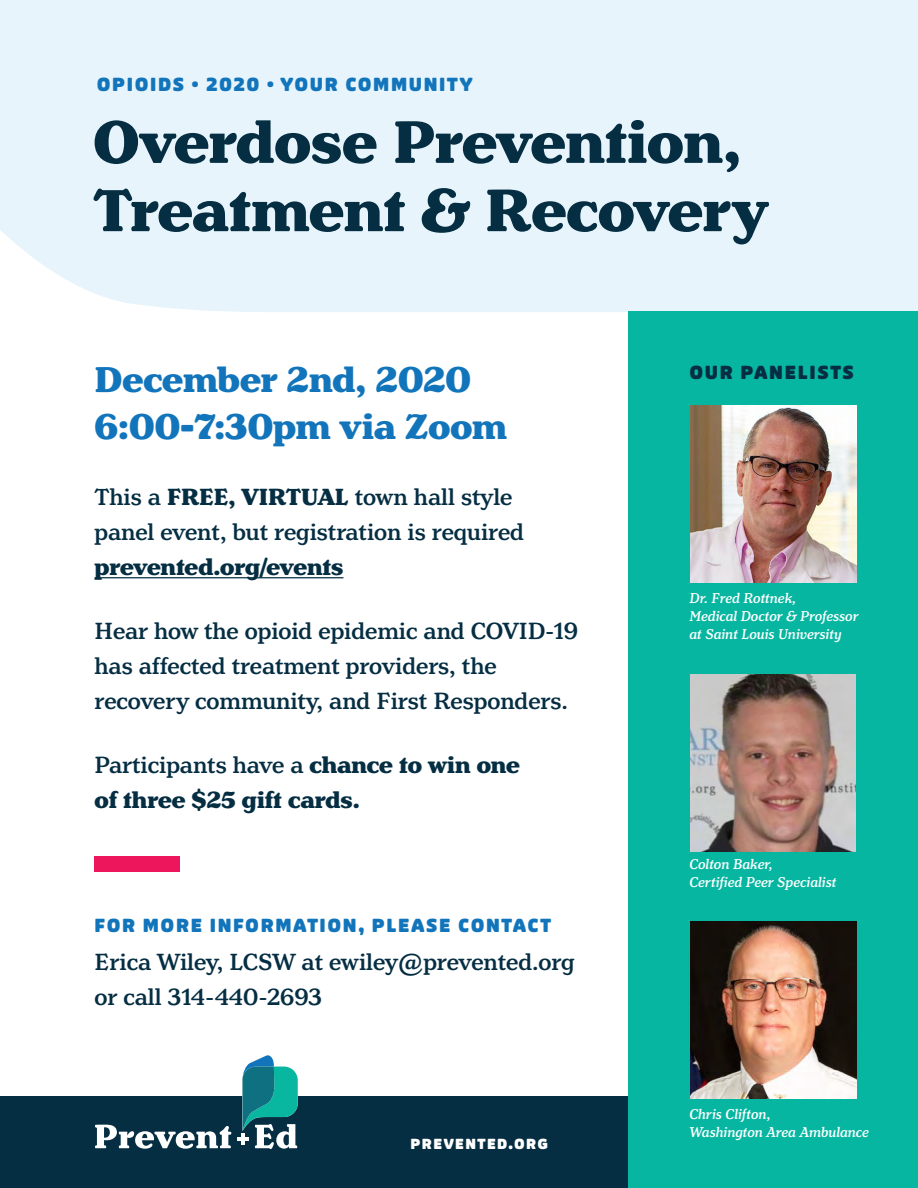
<style>
.page{position:relative;width:918px;height:1188px;background:#e7f4fb}
.page>*{position:absolute;margin:0;border:0;box-sizing:border-box;transform-origin:0 0}
.t1{font:800 63px/68.2px "Henriette";letter-spacing:-.005em;color:#052e43}
.t2{font:800 37.8px/46.5px "Henriette";color:#1275bb}
.t3{font:500 24.75px/35px "Henriette";color:#052e43}
.t4{font:800 24.75px/35px "Henriette";letter-spacing:-.005em;color:#052e43}
.t5{font:18px "Pinup";letter-spacing:.09em;color:#1275bb}
.t6{font:18px "Pinup";letter-spacing:.09em;color:#052e43}
.t7{font:italic 500 15px/18px "Henriette";color:#fff}
.t8{font:13.95px "Pinup";letter-spacing:.1em;color:#fff}
.s1{font-family:"Pinup";font-weight:400;font-size:31.95px}
.s2{font-weight:800}
.s3{font-weight:500}
</style>
<div class="page">
<svg style="left:0;top:230px;width:628px;height:479px;fill:#fff"></svg>
<div style="left:0;top:709px;width:801px;height:479px;background:#fff"></div>
<div style="left:1px;top:1096px;width:642px;height:92px;background:#052e43"></div>
<hr style="left:95px;top:577px;width:249px;height:1px;background:#052e43">
<div style="left:628px;top:311px;width:290px;height:877px;background:#06b6a0"></div>
<img style="left:691px;top:674px;width:164px;height:177px">
<img style="left:691px;top:921px;width:165px;height:178px">
<img style="left:691px;top:405px;width:165px;height:177px">
<div style="left:95px;top:857px;width:85px;height:15px;background:#ed155b"></div>
<svg style="left:95px;top:1125px;width:136px;height:24px"></svg>
<hr style="left:241px;top:1133px;width:4px;height:11px;background:#fff">
<hr style="left:237px;top:1137px;width:12px;height:4px;background:#fff">
<svg style="left:242px;top:1055px;width:56px;height:94px"></svg>
<p class="t5" style="left:97px;top:74px;width:377px">OPIOIDS • 2020 • YOUR COMMUNITY</p>
<h1 class="t1" style="left:93px;top:109px;width:676px">Overdose Prevention,<br>Treatment &amp; Recovery</h1>
<h2 class="t2" style="left:95px;top:357px;width:414px">December 2nd, 2020<br>6:00<span class="s1">-</span>7:30pm via Zoom</h2>
<p class="t3" style="left:95px;top:480px;width:431px">This a <span class="s2">FREE, VIRTUAL</span> town hall style panel event, but registration is required</p>
<p class="t4" style="left:95px;top:550px;width:250px">prevented.org/events</p>
<p class="t3" style="left:95px;top:614px;width:485px">Hear how the opioid epidemic and COVID-19 has affected treatment providers, the recovery community, and First Responders.</p>
<p class="t4" style="left:95px;top:748px;width:427px"><span class="s3">Participants have a</span> chance to win one of three $25 gift cards.</p>
<p class="t5" style="left:95px;top:915px;width:458px">FOR MORE INFORMATION, PLEASE CONTACT</p>
<p class="t3" style="left:95px;top:945px;width:482px">Erica Wiley, LCSW at ewiley@prevented.org or call 314-440-2693</p>
<p class="t8" style="left:411px;top:1135px;width:139px">PREVENTED.ORG</p>
<p class="t6" style="left:690px;top:362px;width:166px">OUR PANELISTS</p>
<p class="t7" style="left:689px;top:590px;width:171px">Dr. Fred Rottnek,<br>Medical Doctor &amp; Professor at Saint Louis University</p>
<p class="t7" style="left:689px;top:856px;width:148px">Colton Baker,<br>Certified Peer Specialist</p>
<p class="t7" style="left:689px;top:1106px;width:181px">Chris Clifton,<br>Washington Area Ambulance</p>
</div>
